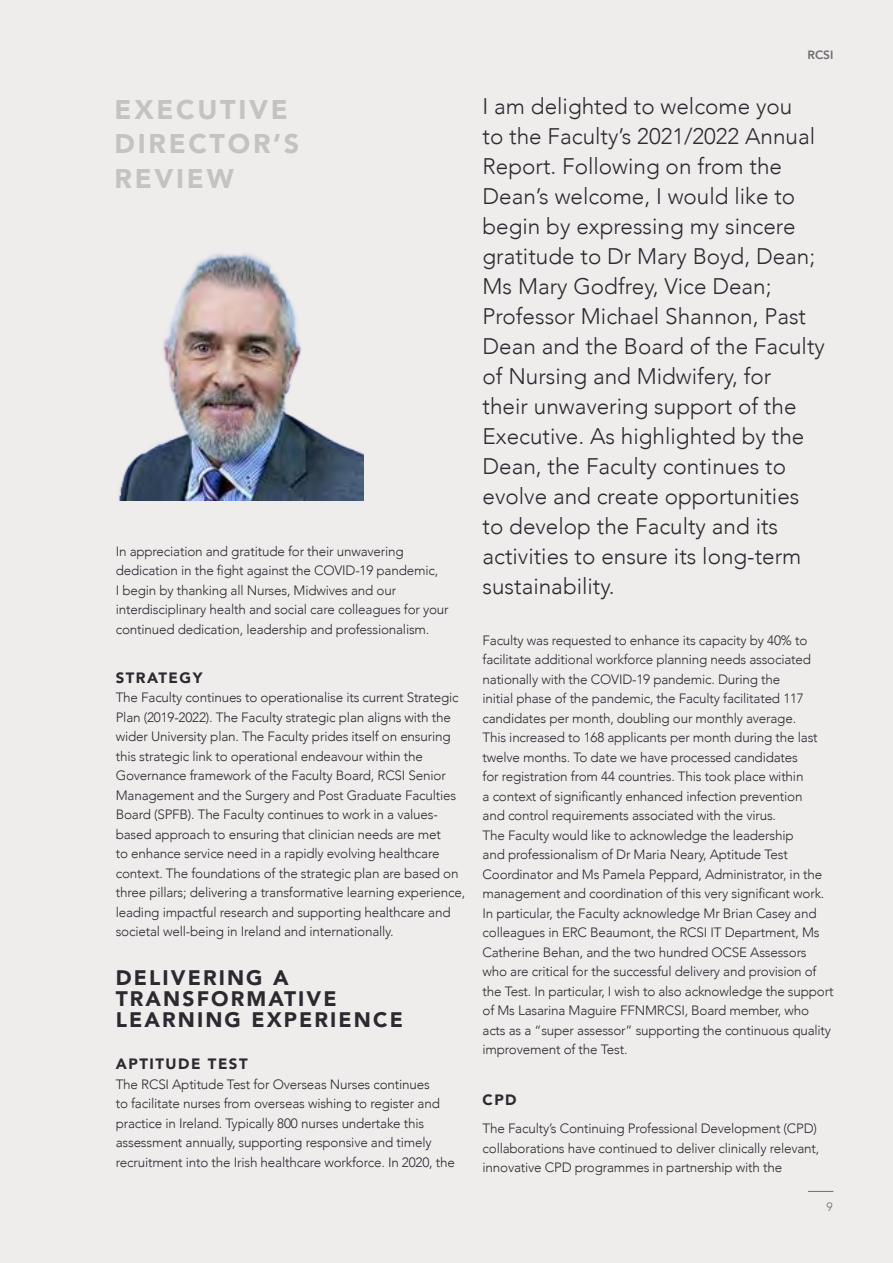
<style>
.page{position:relative;width:893px;height:1263px;background:#efedec}
.page>*{position:absolute;margin:0;border:0;box-sizing:border-box;transform-origin:0 0}
.t1{font:900 27px/34.5px "Avenir";letter-spacing:.1em;color:#c6c2c2}
.t2{font:300 22.5px/30px "Avenir";color:#2c2a30}
.t3{font:900 21px/21px "Avenir";letter-spacing:.1em;color:#2c2a30}
.t4{font:900 15px "Avenir";letter-spacing:.1em;color:#2c2a30}
.t5{font:300 13.5px/19.5px "Avenir";letter-spacing:-.015em;color:#2c2a30}
.t6{font:800 12px "Avenir";color:#2c2a30}
.t7{font:300 12px "Avenir";color:#2c2a30}
</style>
<div class="page">
<img style="left:118px;top:253px;width:245px;height:248px">
<h1 class="t1" style="left:115px;top:91px;width:186px">EXECUTIVE<br>DIRECTOR’S<br>REVIEW</h1>
<p class="t5" style="left:116px;top:541px;width:334px">In appreciation and gratitude for their unwavering dedication in the fight against the COVID-19 pandemic,<br>I begin by thanking all Nurses, Midwives and our interdisciplinary health and social care colleagues for your continued dedication, leadership and professionalism.</p>
<p class="t4" style="left:116px;top:665px;width:88px">STRATEGY</p>
<p class="t5" style="left:116px;top:688px;width:351px">The Faculty continues to operationalise its current Strategic Plan (2019-2022). The Faculty strategic plan aligns with the wider University plan. The Faculty prides itself on ensuring this strategic link to operational endeavour within the Governance framework of the Faculty Board, RCSI Senior Management and the Surgery and Post Graduate Faculties Board (SPFB). The Faculty continues to work in a values&shy;based approach to ensuring that clinician needs are met<br>to enhance service need in a rapidly evolving healthcare context. The foundations of the strategic plan are based on three pillars; delivering a transformative learning experience, leading impactful research and supporting healthcare and societal well-being in Ireland and internationally.</p>
<h3 class="t3" style="left:116px;top:967px;width:289px">DELIVERING A<br>TRANSFORMATIVE<br>LEARNING EXPERIENCE</h3>
<p class="t4" style="left:116px;top:1051px;width:133px">APTITUDE TEST</p>
<p class="t5" style="left:116px;top:1074px;width:341px">The RCSI Aptitude Test for Overseas Nurses continues<br>to facilitate nurses from overseas wishing to register and practice in Ireland. Typically 800 nurses undertake this assessment annually, supporting responsive and timely recruitment into the Irish healthcare workforce. In 2020, the</p>
<p class="t6" style="left:807px;top:45px;width:28px">RCSI</p>
<p class="t2" style="left:483px;top:91px;width:344px">I am delighted to welcome you<br>to the Faculty’s 2021/2022 Annual<br>Report. Following on from the<br>Dean’s welcome, I would like to begin by expressing my sincere gratitude to Dr Mary Boyd, Dean;<br>Ms Mary Godfrey, Vice Dean;<br>Professor Michael Shannon, Past<br>Dean and the Board of the Faculty of Nursing and Midwifery, for<br>their unwavering support of the<br>Executive. As highlighted by the<br>Dean, the Faculty continues to evolve and create opportunities to develop the Faculty and its activities to ensure its long-term sustainability.</p>
<p class="t5" style="left:483px;top:631px;width:352px">Faculty was requested to enhance its capacity by 40% to facilitate additional workforce planning needs associated nationally with the COVID-19 pandemic. During the<br>initial phase of the pandemic, the Faculty facilitated 117 candidates per month, doubling our monthly average.<br>This increased to 168 applicants per month during the last twelve months. To date we have processed candidates<br>for registration from 44 countries. This took place within<br>a context of significantly enhanced infection prevention<br>and control requirements associated with the virus.<br>The Faculty would like to acknowledge the leadership<br>and professionalism of Dr Maria Neary, Aptitude Test Coordinator and Ms Pamela Peppard, Administrator, in the management and coordination of this very significant work.<br>In particular, the Faculty acknowledge Mr Brian Casey and colleagues in ERC Beaumont, the RCSI IT Department, Ms Catherine Behan, and the two hundred OCSE Assessors who are critical for the successful delivery and provision of the Test. In particular, I wish to also acknowledge the support of Ms Lasarina Maguire FFNMRCSI, Board member, who acts as a “super assessor” supporting the continuous quality improvement of the Test.</p>
<p class="t4" style="left:483px;top:1087px;width:36px">CPD</p>
<p class="t5" style="left:483px;top:1119px;width:338px">The Faculty’s Continuing Professional Development (CPD) collaborations have continued to deliver clinically relevant, innovative CPD programmes in partnership with the</p>
<p class="t7" style="left:827px;top:1200px;width:8px">9</p>
</div>
